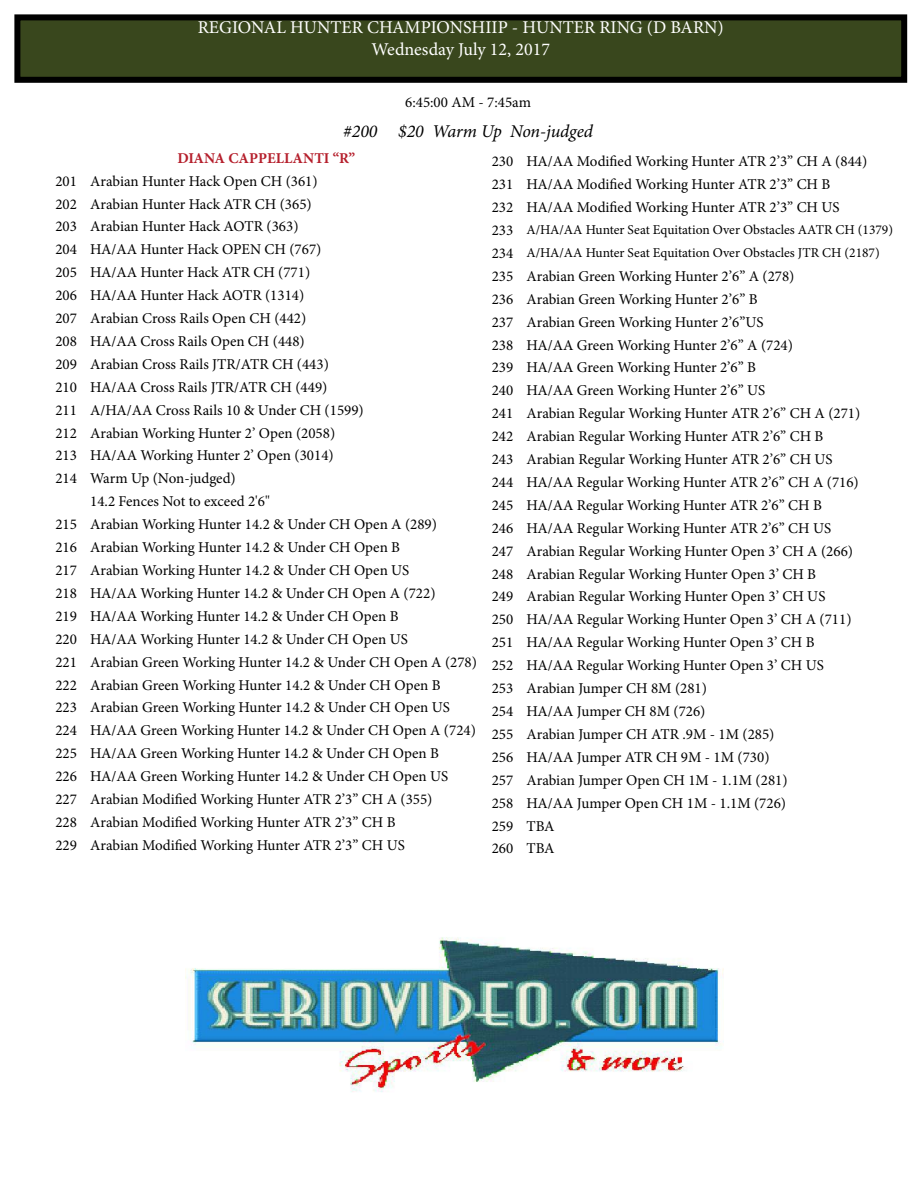
<style>
.page{position:relative;width:918px;height:1188px;background:#fff}
.page>*{position:absolute;margin:0;border:0;box-sizing:border-box;transform-origin:0 0}
.t1{font:18px/21.6px "Minion Pro";color:#fff;text-align:center}
.t2{font:italic 18px "Minion Pro";letter-spacing:-.01em;color:#000}
.t3{font:15px/23px "Minion Pro";color:#000}
.t4{font:700 15px "Minion Pro";color:#b51f2c}
.t5{font:13.5px/23px "Minion Pro";color:#000}
.s1{font-size:15px}
</style>
<div class="page">
<div style="left:17px;top:17px;width:887px;height:63px;background:#39471d"></div>
<div style="left:14px;top:14px;width:893px;height:69px;border:6px solid #000"></div>
<img style="left:185px;top:937px;width:539px;height:155px">
<p class="t1" style="left:198px;top:17px;width:528px">REGIONAL HUNTER CHAMPIONSHIIP - HUNTER RING (D BARN)<br>Wednesday July 12, 2017</p>
<p class="t3" style="left:405px;top:91px;width:127px">6:45:00 AM - 7:45am</p>
<p class="t2" style="left:343px;top:119px;width:251px">#200 $20 Warm Up Non-judged</p>
<p class="t4" style="left:177px;top:147px;width:179px">DIANA CAPPELLANTI “R”</p>
<p class="t3" style="left:55px;top:169px;width:264px">201 Arabian Hunter Hack Open CH (361)</p>
<p class="t3" style="left:55px;top:192px;width:258px">202 Arabian Hunter Hack ATR CH (365)</p>
<p class="t3" style="left:55px;top:215px;width:245px">203 Arabian Hunter Hack AOTR (363)</p>
<p class="t3" style="left:55px;top:238px;width:268px">204 HA/AA Hunter Hack OPEN CH (767)</p>
<p class="t3" style="left:55px;top:261px;width:256px">205 HA/AA Hunter Hack ATR CH (771)</p>
<p class="t3" style="left:55px;top:284px;width:250px">206 HA/AA Hunter Hack AOTR (1314)</p>
<p class="t3" style="left:55px;top:307px;width:252px">207 Arabian Cross Rails Open CH (442)</p>
<p class="t3" style="left:55px;top:330px;width:251px">208 HA/AA Cross Rails Open CH (448)</p>
<p class="t3" style="left:55px;top:353px;width:275px">209 Arabian Cross Rails JTR/ATR CH (443)</p>
<p class="t3" style="left:55px;top:376px;width:274px">210 HA/AA Cross Rails JTR/ATR CH (449)</p>
<p class="t3" style="left:55px;top:398px;width:310px">211 A/HA/AA Cross Rails 10 &amp; Under CH (1599)</p>
<p class="t3" style="left:55px;top:421px;width:281px">212 Arabian Working Hunter 2’ Open (2058)</p>
<p class="t3" style="left:55px;top:444px;width:280px">213 HA/AA Working Hunter 2’ Open (3014)</p>
<p class="t3" style="left:55px;top:467px;width:182px">214 Warm Up (Non-judged)</p>
<p class="t3" style="left:90px;top:490px;width:181px">14.2 Fences Not to exceed 2'6"</p>
<p class="t3" style="left:55px;top:513px;width:383px">215 Arabian Working Hunter 14.2 &amp; Under CH Open A (289)</p>
<p class="t3" style="left:55px;top:536px;width:346px">216 Arabian Working Hunter 14.2 &amp; Under CH Open B</p>
<p class="t3" style="left:55px;top:559px;width:356px">217 Arabian Working Hunter 14.2 &amp; Under CH Open US</p>
<p class="t3" style="left:55px;top:582px;width:382px">218 HA/AA Working Hunter 14.2 &amp; Under CH Open A (722)</p>
<p class="t3" style="left:55px;top:605px;width:345px">219 HA/AA Working Hunter 14.2 &amp; Under CH Open B</p>
<p class="t3" style="left:55px;top:628px;width:354px">220 HA/AA Working Hunter 14.2 &amp; Under CH Open US</p>
<p class="t3" style="left:55px;top:650px;width:423px">221 Arabian Green Working Hunter 14.2 &amp; Under CH Open A (278)</p>
<p class="t3" style="left:55px;top:673px;width:387px">222 Arabian Green Working Hunter 14.2 &amp; Under CH Open B</p>
<p class="t3" style="left:55px;top:696px;width:396px">223 Arabian Green Working Hunter 14.2 &amp; Under CH Open US</p>
<p class="t3" style="left:55px;top:719px;width:422px">224 HA/AA Green Working Hunter 14.2 &amp; Under CH Open A (724)</p>
<p class="t3" style="left:55px;top:742px;width:385px">225 HA/AA Green Working Hunter 14.2 &amp; Under CH Open B</p>
<p class="t3" style="left:55px;top:765px;width:394px">226 HA/AA Green Working Hunter 14.2 &amp; Under CH Open US</p>
<p class="t3" style="left:55px;top:788px;width:379px">227 Arabian Modified Working Hunter ATR 2’3” CH A (355)</p>
<p class="t3" style="left:55px;top:811px;width:342px">228 Arabian Modified Working Hunter ATR 2’3” CH B</p>
<p class="t3" style="left:55px;top:834px;width:351px">229 Arabian Modified Working Hunter ATR 2’3” CH US</p>
<p class="t3" style="left:492px;top:150px;width:377px">230 HA/AA Modified Working Hunter ATR 2’3” CH A (844)<br>231 HA/AA Modified Working Hunter ATR 2’3” CH B<br>232 HA/AA Modified Working Hunter ATR 2’3” CH US</p>
<p class="t5" style="left:492px;top:218px;width:403px"><span class="s1">233</span> A/HA/AA Hunter Seat Equitation Over Obstacles AATR CH (1379)<br><span class="s1">234</span> A/HA/AA Hunter Seat Equitation Over Obstacles JTR CH (2187)</p>
<p class="t3" style="left:492px;top:265px;width:370px">235 Arabian Green Working Hunter 2’6” A (278)<br>236 Arabian Green Working Hunter 2’6” B<br>237 Arabian Green Working Hunter 2’6”US<br>238 HA/AA Green Working Hunter 2’6” A (724)<br>239 HA/AA Green Working Hunter 2’6” B<br>240 HA/AA Green Working Hunter 2’6” US<br>241 Arabian Regular Working Hunter ATR 2’6” CH A (271)<br>242 Arabian Regular Working Hunter ATR 2’6” CH B<br>243 Arabian Regular Working Hunter ATR 2’6” CH US<br>244 HA/AA Regular Working Hunter ATR 2’6” CH A (716)<br>245 HA/AA Regular Working Hunter ATR 2’6” CH B<br>246 HA/AA Regular Working Hunter ATR 2’6” CH US<br>247 Arabian Regular Working Hunter Open 3’ CH A (266)<br>248 Arabian Regular Working Hunter Open 3’ CH B<br>249 Arabian Regular Working Hunter Open 3’ CH US<br>250 HA/AA Regular Working Hunter Open 3’ CH A (711)<br>251 HA/AA Regular Working Hunter Open 3’ CH B<br>252 HA/AA Regular Working Hunter Open 3’ CH US<br>253 Arabian Jumper CH 8M (281)<br>254 HA/AA Jumper CH 8M (726)<br>255 Arabian Jumper CH ATR .9M - 1M (285)<br>256 HA/AA Jumper ATR CH 9M - 1M (730)<br>257 Arabian Jumper Open CH 1M - 1.1M (281)<br>258 HA/AA Jumper Open CH 1M - 1.1M (726)<br>259 TBA<br>260 TBA</p>
</div>
